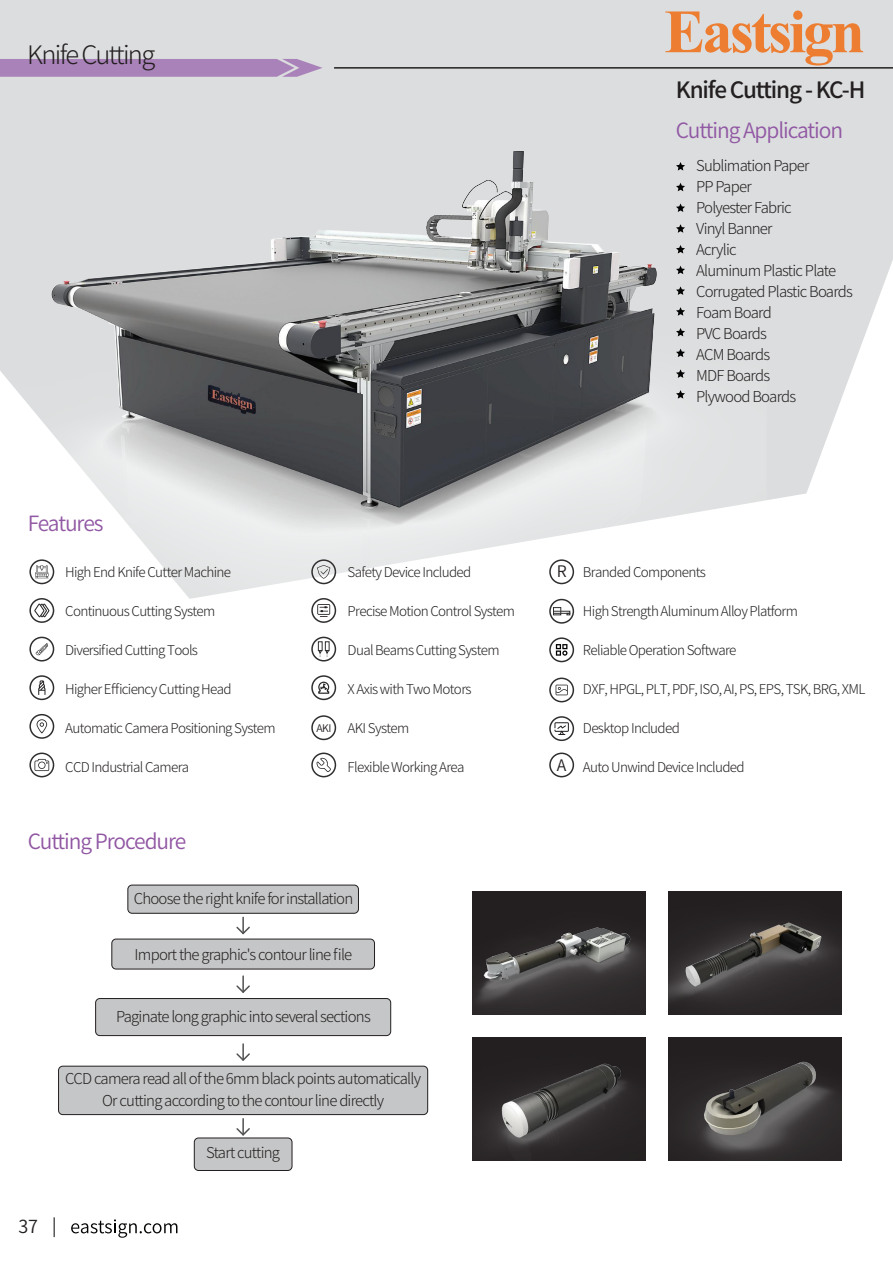
<style>
.page{position:relative;width:893px;height:1263px;background:#fff}
.page>*{position:absolute;margin:0;border:0;box-sizing:border-box;transform-origin:0 0}
.t1{font:700 61.5px "Times New Roman";letter-spacing:-.05em;color:#ed7d31}
.t2{font:300 25.5px "Source Han Sans SC";letter-spacing:-.065em;color:#231f20}
.t3{font:500 22.5px "Source Han Sans SC";letter-spacing:-.05em;color:#231f20}
.t4{font:21px "Source Han Sans SC";letter-spacing:-.05em;color:#9158a4}
.t5{font:21px "Source Han Sans SC";letter-spacing:-.05em;color:#9157a3}
.t6{font:18px "Source Han Sans SC";color:#231f20}
.t7{font:15.9px "Source Han Sans SC";color:#231f20}
.t8{font:300 15px/21px "Source Han Sans SC";letter-spacing:-.05em;color:#231f20}
.t9{font:300 13.5px "Source Han Sans SC";letter-spacing:-.05em;color:#231f20}
.t10{font:10.5px "Source Han Sans SC";color:#231f20}
</style>
<div class="page">
<svg style="left:0;top:0;width:893px;height:500px;fill:#dbddde"></svg>
<img style="left:0;top:49px;width:768px;height:566px">
<hr style="left:335px;top:67px;width:558px;height:2px;background:#231f20">
<svg style="left:0;top:59px;width:323px;height:18px"></svg>
<svg style="left:54px;top:1217px;width:1px;height:20px"></svg>
<svg style="left:71px;top:1219px;width:106px;height:19px"></svg>
<svg style="left:676px;top:162px;width:9px;height:9px"></svg>
<svg style="left:676px;top:183px;width:9px;height:8px"></svg>
<svg style="left:676px;top:203px;width:9px;height:9px"></svg>
<svg style="left:676px;top:224px;width:9px;height:9px"></svg>
<svg style="left:676px;top:245px;width:9px;height:8px"></svg>
<svg style="left:676px;top:266px;width:9px;height:8px"></svg>
<svg style="left:676px;top:286px;width:9px;height:9px"></svg>
<svg style="left:676px;top:307px;width:9px;height:9px"></svg>
<svg style="left:676px;top:328px;width:9px;height:8px"></svg>
<svg style="left:676px;top:349px;width:9px;height:8px"></svg>
<svg style="left:676px;top:369px;width:9px;height:9px"></svg>
<svg style="left:676px;top:390px;width:9px;height:9px"></svg>
<div style="left:29px;top:559px;width:25px;height:25px;border:2px solid #302e2f;border-radius:50%"></div>
<svg style="left:35px;top:565px;width:14px;height:13px"></svg>
<div style="left:29px;top:752px;width:25px;height:25px;border:2px solid #302e2f;border-radius:50%"></div>
<svg style="left:34px;top:759px;width:15px;height:12px"></svg>
<div style="left:29px;top:598px;width:25px;height:25px;border:2px solid #302e2f;border-radius:50%"></div>
<svg style="left:34px;top:604px;width:15px;height:13px"></svg>
<div style="left:549px;top:752px;width:25px;height:25px;border:2px solid #302e2f;border-radius:50%"></div>
<div style="left:311px;top:715px;width:25px;height:25px;border:2px solid #302e2f;border-radius:50%"></div>
<div style="left:549px;top:559px;width:25px;height:25px;border:2px solid #302e2f;border-radius:50%"></div>
<div style="left:549px;top:599px;width:25px;height:25px;border:2px solid #302e2f;border-radius:50%"></div>
<div style="left:553px;top:607px;width:8px;height:8px;border:1px solid #302e2f"></div>
<div style="left:553px;top:611px;width:17px;height:3px;border:1px solid #302e2f"></div>
<div style="left:549px;top:677px;width:25px;height:25px;border:2px solid #302e2f;border-radius:50%"></div>
<svg style="left:556px;top:685px;width:12px;height:10px"></svg>
<div style="left:549px;top:637px;width:25px;height:25px;border:2px solid #302e2f;border-radius:50%"></div>
<svg style="left:556px;top:644px;width:11px;height:12px"></svg>
<svg style="left:236px;top:917px;width:14px;height:17px"></svg>
<svg style="left:236px;top:975px;width:14px;height:18px"></svg>
<svg style="left:236px;top:1043px;width:14px;height:18px"></svg>
<svg style="left:236px;top:1118px;width:14px;height:17px"></svg>
<div style="left:128px;top:885px;width:230px;height:28px;background:#c5c6c7;border-radius:4px"></div>
<div style="left:127px;top:885px;width:232px;height:29px;border:1px solid #231f20;border-radius:4px"></div>
<div style="left:112px;top:939px;width:262px;height:30px;background:#c5c6c7;border-radius:4px"></div>
<div style="left:111px;top:939px;width:264px;height:30px;border:1px solid #231f20;border-radius:4px"></div>
<div style="left:96px;top:998px;width:295px;height:37px;background:#c5c6c7;border-radius:4px"></div>
<div style="left:95px;top:998px;width:296px;height:38px;border:1px solid #231f20;border-radius:4px"></div>
<div style="left:59px;top:1066px;width:369px;height:48px;background:#c5c6c7;border-radius:4px"></div>
<div style="left:58px;top:1066px;width:370px;height:49px;border:1px solid #231f20;border-radius:4px"></div>
<div style="left:194px;top:1138px;width:98px;height:32px;background:#c5c6c7;border-radius:4px"></div>
<div style="left:194px;top:1137px;width:98px;height:34px;border:1px solid #231f20;border-radius:4px"></div>
<img style="left:668px;top:891px;width:173px;height:124px">
<img style="left:668px;top:1037px;width:173px;height:124px">
<img style="left:473px;top:891px;width:173px;height:124px">
<img style="left:473px;top:1037px;width:173px;height:124px">
<div style="left:29px;top:675px;width:25px;height:25px;border:2px solid #302e2f;border-radius:50%"></div>
<svg style="left:38px;top:680px;width:7px;height:15px"></svg>
<div style="left:29px;top:714px;width:25px;height:25px;border:2px solid #302e2f;border-radius:50%"></div>
<svg style="left:37px;top:719px;width:10px;height:14px"></svg>
<div style="left:29px;top:637px;width:25px;height:24px;border:2px solid #302e2f;border-radius:50%"></div>
<svg style="left:36px;top:643px;width:12px;height:12px"></svg>
<div style="left:311px;top:559px;width:25px;height:25px;border:2px solid #302e2f;border-radius:50%"></div>
<svg style="left:317px;top:565px;width:13px;height:14px"></svg>
<div style="left:311px;top:675px;width:25px;height:25px;border:2px solid #302e2f;border-radius:50%"></div>
<svg style="left:318px;top:682px;width:11px;height:12px"></svg>
<div style="left:311px;top:637px;width:25px;height:24px;border:2px solid #302e2f;border-radius:50%"></div>
<div style="left:318px;top:641px;width:4px;height:10px;border:1px solid #302e2f"></div>
<div style="left:325px;top:641px;width:4px;height:10px;border:1px solid #302e2f"></div>
<svg style="left:318px;top:650px;width:12px;height:7px"></svg>
<div style="left:311px;top:598px;width:25px;height:25px;border:2px solid #302e2f;border-radius:50%"></div>
<svg style="left:317px;top:604px;width:13px;height:13px"></svg>
<div style="left:311px;top:752px;width:25px;height:25px;border:2px solid #302e2f;border-radius:50%"></div>
<svg style="left:317px;top:758px;width:14px;height:14px"></svg>
<div style="left:549px;top:716px;width:25px;height:25px;border:2px solid #302e2f;border-radius:50%"></div>
<svg style="left:554px;top:722px;width:15px;height:13px"></svg>
<h2 class="t2" style="left:27px;top:40px;width:130px">Knife Cutting</h2>
<h1 class="t1" style="left:664px;top:-13px;width:202px">Eastsign</h1>
<h3 class="t3" style="left:676px;top:77px;width:191px">Knife Cutting - KC-H</h3>
<h3 class="t4" style="left:676px;top:118px;width:169px">Cutting Application</h3>
<p class="t8" style="left:696px;top:155px;width:158px">Sublimation Paper<br>PP Paper<br>Polyester Fabric<br>Vinyl Banner<br>Acrylic<br>Aluminum Plastic Plate<br>Corrugated Plastic Boards<br>Foam Board<br>PVC Boards<br>ACM Boards<br>MDF Boards<br>Plywood Boards</p>
<h3 class="t4" style="left:28px;top:511px;width:77px">Features</h3>
<p class="t9" style="left:65px;top:564px;width:167px">High End Knife Cutter Machine</p>
<p class="t7" style="left:557px;top:563px;width:11px">R</p>
<p class="t9" style="left:65px;top:603px;width:152px">Continuous Cutting System</p>
<p class="t9" style="left:65px;top:642px;width:134px">Diversified Cutting Tools</p>
<p class="t9" style="left:65px;top:681px;width:168px">Higher Efficiency Cutting Head</p>
<p class="t9" style="left:65px;top:720px;width:212px">Automatic Camera Positioning System</p>
<p class="t9" style="left:65px;top:759px;width:126px">CCD Industrial Camera</p>
<p class="t9" style="left:348px;top:564px;width:125px">Safety Device Included</p>
<p class="t9" style="left:348px;top:603px;width:169px">Precise Motion Control System</p>
<p class="t9" style="left:348px;top:642px;width:153px">Dual Beams Cutting System</p>
<p class="t9" style="left:348px;top:681px;width:125px">X Axis with Two Motors</p>
<p class="t9" style="left:348px;top:720px;width:63px">AKI System</p>
<p class="t9" style="left:348px;top:759px;width:118px">Flexible Working Area</p>
<p class="t10" style="left:316px;top:722px;width:16px">AKI</p>
<p class="t7" style="left:557px;top:756px;width:11px">A</p>
<p class="t9" style="left:583px;top:564px;width:125px">Branded Components</p>
<p class="t9" style="left:583px;top:603px;width:216px">High Strength Aluminum Alloy Platform</p>
<p class="t9" style="left:583px;top:642px;width:155px">Reliable Operation Software</p>
<p class="t9" style="left:583px;top:681px;width:284px">DXF, HPGL, PLT, PDF, ISO, AI, PS, EPS, TSK, BRG, XML</p>
<p class="t9" style="left:583px;top:720px;width:98px">Desktop Included</p>
<p class="t9" style="left:583px;top:759px;width:163px">Auto Unwind Device Included</p>
<h3 class="t5" style="left:28px;top:829px;width:160px">Cutting Procedure</h3>
<p class="t8" style="left:134px;top:888px;width:221px">Choose the right knife for installation</p>
<p class="t8" style="left:135px;top:944px;width:219px">Import the graphic's contour line file</p>
<p class="t8" style="left:116px;top:1006px;width:256px">Paginate long graphic into several sections</p>
<p class="t8" style="left:65px;top:1067px;width:357px;line-height:22.5px;text-align:center">CCD camera read all of the 6mm black points automatically<br>Or cutting according to the contour line directly</p>
<p class="t8" style="left:206px;top:1142px;width:75px">Start cutting</p>
<h3 class="t6" style="left:18px;top:1216px;width:21px">37</h3>
</div>
